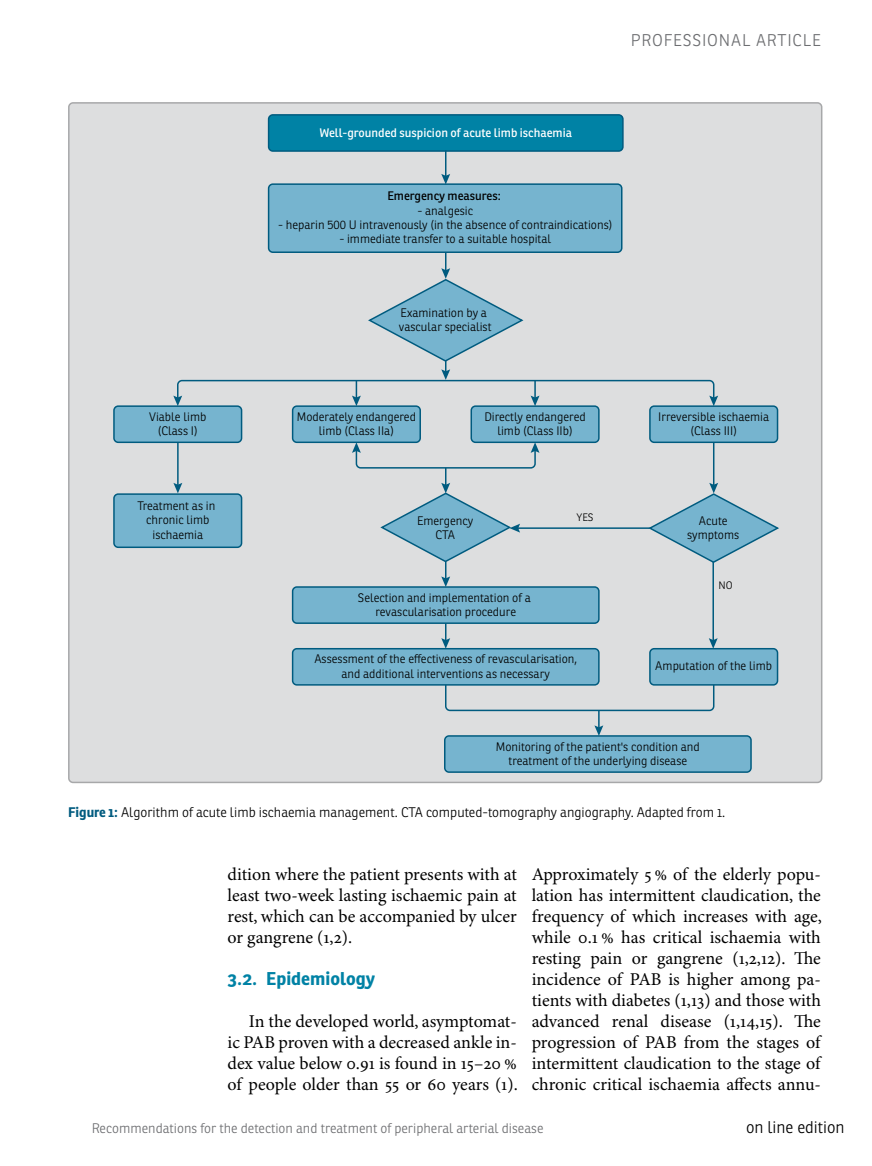
<style>
.page{position:relative;width:872px;height:1166px;background:#fff}
.page>*{position:absolute;margin:0;border:0;box-sizing:border-box;transform-origin:0 0}
.t1{font:18px/21px "Minion Pro";color:#000;text-align:justify}
.t2{font:700 18px "Ronnia";color:#0082a5}
.t3{font:300 16.5px "Ronnia";letter-spacing:.05em;color:#6d6e71}
.t4{font:300 16.5px "Ronnia";color:#000}
.t5{font:300 13.5px "Ronnia";color:#000}
.t6{font:300 13.5px "Ronnia";color:#6d6e71}
.t7{font:300 12px/14.4px "Ronnia";color:#000;text-align:center}
.t8{font:12px "Ronnia";color:#fff}
.t9{font:12px "Ronnia";color:#000}
.t10{font:300 10.5px "Ronnia";color:#000}
.s1{font-weight:700;color:#005b7f}
</style>
<div class="page">
<div style="left:69px;top:103px;width:752px;height:679px;background:#dddedf;border-radius:4px"></div>
<div style="left:268px;top:115px;width:355px;height:36px;background:#0082a5;border-radius:4px"></div>
<div style="left:268px;top:114px;width:355px;height:38px;border:2px solid #005b7f;border-radius:4px"></div>
<div style="left:293px;top:648px;width:306px;height:36px;background:#76b4cf;border-radius:4px"></div>
<div style="left:292px;top:647px;width:307px;height:38px;border:2px solid #005b7f;border-radius:4px"></div>
<div style="left:445px;top:735px;width:306px;height:36px;background:#76b4cf;border-radius:4px"></div>
<div style="left:444px;top:735px;width:307px;height:37px;border:2px solid #005b7f;border-radius:4px"></div>
<div style="left:268px;top:184px;width:354px;height:68px;background:#76b4cf;border-radius:4px"></div>
<div style="left:268px;top:183px;width:354px;height:70px;border:2px solid #005b7f;border-radius:4px"></div>
<div style="left:114px;top:494px;width:127px;height:53px;background:#76b4cf;border-radius:4px"></div>
<div style="left:113px;top:493px;width:129px;height:55px;border:2px solid #005b7f;border-radius:4px"></div>
<svg style="left:441px;top:150px;width:9px;height:34px"></svg>
<hr style="left:713px;top:442px;width:1px;height:44px;background:#005b7f">
<hr style="left:177px;top:442px;width:2px;height:44px;background:#005b7f">
<svg style="left:173px;top:482px;width:9px;height:11px"></svg>
<svg style="left:441px;top:623px;width:9px;height:25px"></svg>
<div style="left:293px;top:587px;width:306px;height:36px;background:#76b4cf;border-radius:4px"></div>
<div style="left:292px;top:586px;width:307px;height:37px;border:2px solid #005b7f;border-radius:4px"></div>
<hr style="left:712px;top:561px;width:2px;height:80px;background:#005b7f">
<svg style="left:709px;top:638px;width:8px;height:9px"></svg>
<hr style="left:517px;top:527px;width:133px;height:1px;background:#005b7f">
<div style="left:293px;top:406px;width:127px;height:36px;background:#76b4cf;border-radius:4px"></div>
<div style="left:292px;top:405px;width:129px;height:38px;border:2px solid #005b7f;border-radius:4px"></div>
<div style="left:471px;top:406px;width:128px;height:36px;background:#76b4cf;border-radius:4px"></div>
<div style="left:470px;top:405px;width:129px;height:38px;border:2px solid #005b7f;border-radius:4px"></div>
<div style="left:650px;top:406px;width:127px;height:36px;background:#76b4cf;border-radius:4px"></div>
<div style="left:649px;top:405px;width:129px;height:38px;border:2px solid #005b7f;border-radius:4px"></div>
<div style="left:650px;top:648px;width:127px;height:36px;background:#76b4cf;border-radius:4px"></div>
<div style="left:649px;top:647px;width:129px;height:38px;border:2px solid #005b7f;border-radius:4px"></div>
<div style="left:114px;top:406px;width:127px;height:36px;background:#76b4cf;border-radius:4px"></div>
<div style="left:113px;top:405px;width:129px;height:38px;border:2px solid #005b7f;border-radius:4px"></div>
<svg style="left:646px;top:482px;width:133px;height:81px"></svg>
<svg style="left:173px;top:252px;width:545px;height:154px"></svg>
<svg style="left:352px;top:442px;width:187px;height:145px"></svg>
<svg style="left:444px;top:683px;width:271px;height:52px"></svg>
<p class="t7" style="left:149px;top:409px;width:59px">Viable limb (Class I)</p>
<p class="t3" style="left:630px;top:30px;width:192px">Professional article</p>
<p class="t8" style="left:319px;top:125px;width:254px">Well-grounded suspicion of acute limb ischaemia</p>
<p class="t9" style="left:387px;top:188px;width:115px">Emergency measures:</p>
<p class="t7" style="left:417px;top:203px;width:57px">- analgesic</p>
<p class="t7" style="left:278px;top:217px;width:336px">- heparin 500 U intravenously (in the absence of contraindications)</p>
<p class="t7" style="left:339px;top:232px;width:213px">- immediate transfer to a suitable hospital</p>
<p class="t7" style="left:399px;top:305px;width:94px;text-align:left">Examination by a vascular specialist</p>
<p class="t7" style="left:297px;top:409px;width:121px">Moderately endangered limb (Class IIa)</p>
<p class="t7" style="left:484px;top:409px;width:103px">Directly endangered limb (Class IIb)</p>
<p class="t7" style="left:658px;top:409px;width:112px">Irreversible ischaemia (Class III)</p>
<p class="t7" style="left:138px;top:498px;width:79px">Treatment as in chronic limb ischaemia</p>
<p class="t10" style="left:576px;top:510px;width:19px">YES</p>
<p class="t7" style="left:417px;top:513px;width:58px">Emergency<br>CTA</p>
<p class="t7" style="left:687px;top:513px;width:54px">Acute symptoms</p>
<p class="t7" style="left:358px;top:590px;width:174px">Selection and implementation of a revascularisation procedure</p>
<p class="t7" style="left:314px;top:651px;width:264px">Assessment of the effectiveness of revascularisation, and additional interventions as necessary</p>
<p class="t10" style="left:718px;top:578px;width:16px">NO</p>
<p class="t7" style="left:655px;top:658px;width:118px">Amputation of the limb</p>
<p class="t7" style="left:496px;top:738px;width:205px">Monitoring of the patient's condition and treatment of the underlying disease</p>
<p class="t5" style="left:68px;top:803px;width:341px"><span class="s1">Figure 1:</span> Algorithm of acute limb ischaemia management. CTA</p>
<p class="t5" style="left:426px;top:803px;width:301px">computed-tomography angiography. Adapted from 1.</p>
<p class="t1" style="left:227px;top:864px;width:291px">dition where the patient presents with at least two-week lasting ischaemic pain at rest, which can be accompanied by ulcer or gangrene (1,2).</p>
<p class="t2" style="left:227px;top:966px;width:149px">3.2. Epidemiology</p>
<p class="t1" style="left:227px;top:1011px;width:292px;text-indent:21px">In the developed world, asymptomat&shy;ic PAB proven with a decreased ankle in&shy;dex value below 0.91 is found in 15–20 % of people older than 55 or 60 years (1).</p>
<p class="t1" style="left:532px;top:864px;width:292px">Approximately 5 % of the elderly popu&shy;lation has intermittent claudication, the frequency of which increases with age, while 0.1 % has critical ischaemia with resting pain or gangrene (1,2,12). The incidence of PAB is higher among pa&shy;tients with diabetes (1,13) and those with advanced renal disease (1,14,15). The progression of PAB from the stages of intermittent claudication to the stage of chronic critical ischaemia affects annu-</p>
<p class="t6" style="left:92px;top:1119px;width:453px">Recommendations for the detection and treatment of peripheral arterial disease</p>
<p class="t4" style="left:746px;top:1116px;width:100px">on line edition</p>
</div>
